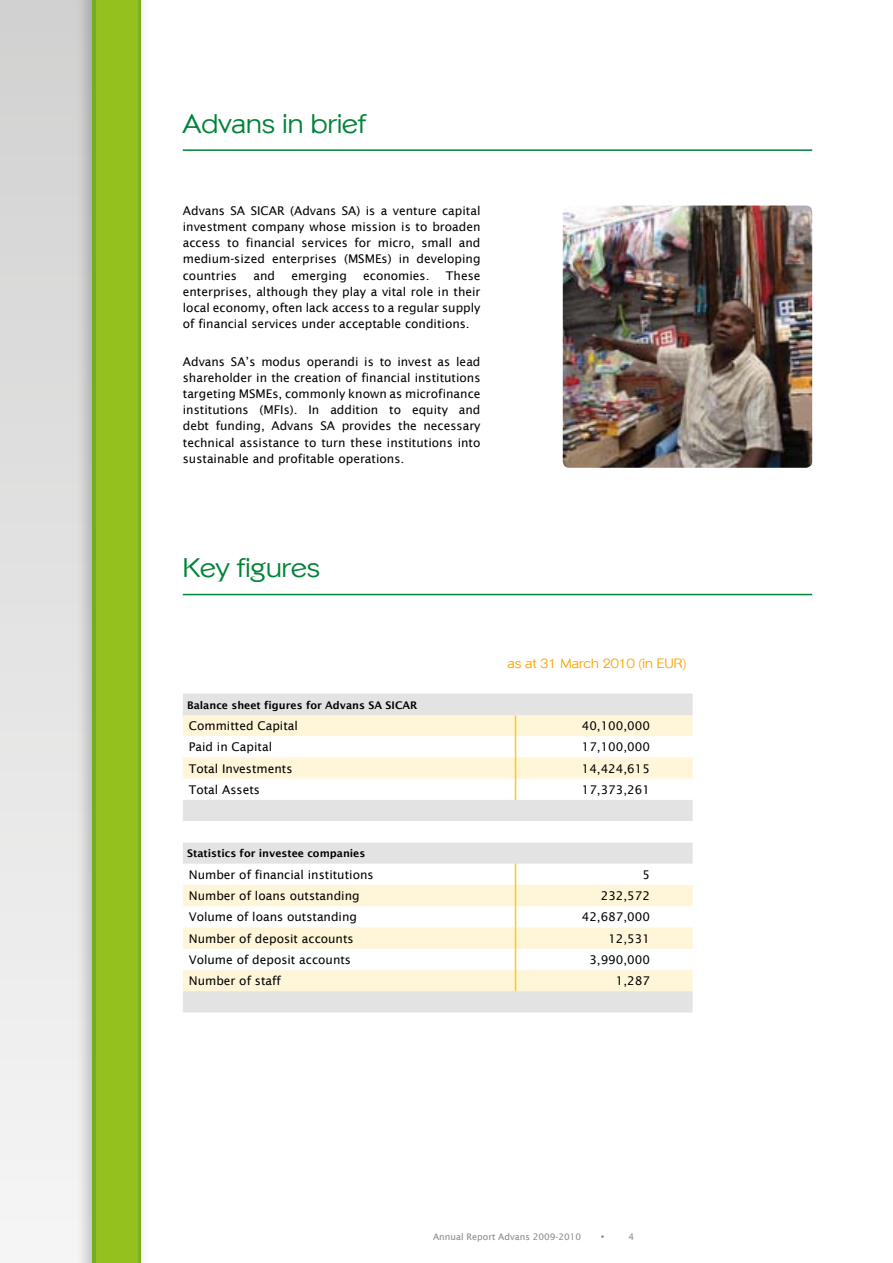
<style>
.page{position:relative;width:893px;height:1263px;background:#fff}
.page>*{position:absolute;margin:0;border:0;box-sizing:border-box;transform-origin:0 0}
.t1{font:27px "Phinster";color:#008237}
.t2{font:13.5px "Phinster";color:#f7a600}
.t3{font:12px/16.2px "Lucida Sans";color:#000;text-align:justify}
.t4{font:600 12px "Lucida Sans";color:#878787}
.t5{font:600 10.5px "Lucida Sans";color:#000}
.t6{font:9px "Lucida Sans";color:#878787}
.s1{font-weight:400;font-size:9px}
</style>
<div class="page">
<div style="left:0;top:0;width:99px;height:1263px;background:linear-gradient(to bottom,#d1d1d1,#f6f6f6)"></div>
<div style="left:74px;top:0;width:76px;height:1263px;background:#000;opacity:.25"></div>
<svg style="left:92px;top:0;width:48px;height:1263px;background:#90be1f"></svg>
<svg style="left:183px;top:800px;width:510px;height:212px"></svg>
<svg style="left:183px;top:821px;width:510px;height:21px"></svg>
<svg style="left:183px;top:693px;width:510px;height:107px"></svg>
<svg style="left:515px;top:864px;width:1px;height:127px"></svg>
<hr style="left:183px;top:149px;width:629px;height:2px;background:#008237">
<hr style="left:183px;top:594px;width:629px;height:1px;background:#008237">
<img style="left:563px;top:206px;width:249px;height:262px">
<h1 class="t1" style="left:183px;top:108px;width:185px">Advans in brief</h1>
<p class="t3" style="left:183px;top:202px;width:299px">Advans SA SICAR (Advans SA) is a venture capital investment company whose mission is to broaden access to financial services for micro, small and medium-sized enterprises (MSMEs) in developing countries</p>
<p class="t3" style="left:183px;top:267px;width:299px;text-indent:263px">These enterprises, although they play a vital role in their local economy, often lack access to a regular supply of financial services under acceptable conditions.</p>
<p class="t3" style="left:183px;top:353px;width:299px">Advans SA’s modus operandi is to invest as lead shareholder in the creation of financial institutions targeting MSMEs, commonly known as microfinance institutions (MFIs). In addition to equity and debt funding, Advans SA provides the necessary technical assistance to turn these institutions into sustainable and profitable operations.</p>
<p class="t3" style="left:253px;top:267px;width:23px">and</p>
<p class="t3" style="left:291px;top:267px;width:57px">emerging</p>
<p class="t3" style="left:363px;top:267px;width:68px">economies.</p>
<h1 class="t1" style="left:183px;top:553px;width:139px">Key figures</h1>
<p class="t2" style="left:507px;top:656px;width:181px">as at 31 March 2010 (in EUR)</p>
<p class="t5" style="left:187px;top:699px;width:232px">Balance sheet figures for Advans SA SICAR</p>
<p class="t3" style="left:189px;top:718px;width:111px">Committed Capital</p>
<p class="t3" style="left:582px;top:718px;width:70px">40,100,000</p>
<p class="t3" style="left:189px;top:739px;width:85px">Paid in Capital</p>
<p class="t3" style="left:582px;top:739px;width:70px">17,100,000</p>
<p class="t3" style="left:189px;top:760px;width:105px">Total Investments</p>
<p class="t3" style="left:582px;top:760px;width:70px">14,424,615</p>
<p class="t3" style="left:189px;top:781px;width:73px">Total Assets</p>
<p class="t3" style="left:582px;top:781px;width:70px">17,373,261</p>
<p class="t5" style="left:187px;top:847px;width:180px">Statistics for investee companies</p>
<p class="t3" style="left:189px;top:866px;width:186px">Number of financial institutions</p>
<p class="t3" style="left:642px;top:866px;width:9px">5</p>
<p class="t3" style="left:189px;top:888px;width:172px">Number of loans outstanding</p>
<p class="t3" style="left:601px;top:888px;width:51px">232,572</p>
<p class="t3" style="left:189px;top:909px;width:170px">Volume of loans outstanding</p>
<p class="t3" style="left:582px;top:909px;width:70px">42,687,000</p>
<p class="t3" style="left:189px;top:930px;width:166px">Number of deposit accounts</p>
<p class="t3" style="left:608px;top:930px;width:43px">12,531</p>
<p class="t3" style="left:189px;top:951px;width:164px">Volume of deposit accounts</p>
<p class="t3" style="left:589px;top:951px;width:62px">3,990,000</p>
<p class="t3" style="left:189px;top:973px;width:94px">Number of staff</p>
<p class="t3" style="left:616px;top:973px;width:36px">1,287</p>
<p class="t6" style="left:433px;top:1232px;width:150px">Annual Report Advans 2009-2010</p>
<p class="t4" style="left:599px;top:1229px;width:37px">• <span class="s1">4</span></p>
</div>
